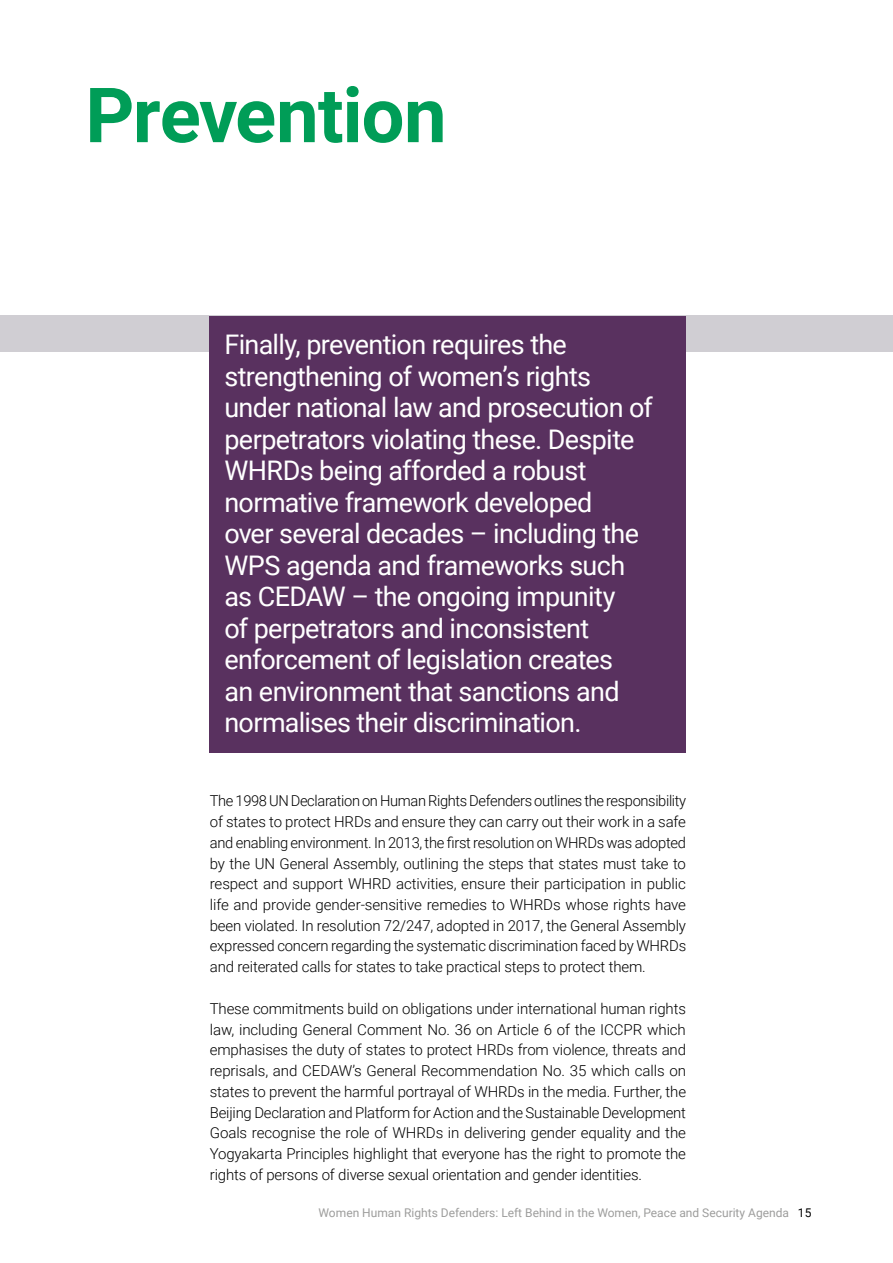
<style>
.page{position:relative;width:893px;height:1263px;background:#fff}
.page>*{position:absolute;margin:0;border:0;box-sizing:border-box;transform-origin:0 0}
.t1{font:700 76.2px "Roboto";letter-spacing:-.015em;color:#009d57}
.t2{font:27px/31.5px "Roboto";letter-spacing:-.025em;color:#fff}
.t3{font:300 15px/20.7px "Roboto";letter-spacing:-.01em;color:#000;text-align:justify}
.t4{font:12px "Roboto";color:#9d9d9c}
.s1{color:#000}
</style>
<div class="page">
<div style="left:0;top:316px;width:893px;height:36px;background:#d0ced3"></div>
<div style="left:209px;top:316px;width:476px;height:437px;background:#59315f"></div>
<h1 class="t1" style="left:85px;top:62px;width:363px">Prevention</h1>
<p class="t2" style="left:224px;top:328px;width:430px">Finally, prevention requires the strengthening of women’s rights under national law and prosecution of perpetrators violating these. Despite WHRDs being afforded a robust normative framework developed<br>over several decades – including the WPS agenda and frameworks such as CEDAW – the ongoing impunity<br>of perpetrators and inconsistent enforcement of legislation creates<br>an environment that sanctions and normalises their discrimination.</p>
<p class="t3" style="left:210px;top:790px;width:478px">The 1998 UN Declaration on Human Rights Defenders outlines the responsibility of states to protect HRDs and ensure they can carry out their work in a safe and enabling environment. In 2013, the first resolution on WHRDs was adopted by the UN General Assembly, outlining the steps that states must take to respect and support WHRD activities, ensure their participation in public life and provide gender-sensitive remedies to WHRDs whose rights have been violated. In resolution 72/247, adopted in 2017, the General Assembly expressed concern regarding the systematic discrimination faced by WHRDs and reiterated calls for states to take practical steps to protect them.</p>
<p class="t3" style="left:210px;top:998px;width:478px">These commitments build on obligations under international human rights law, including General Comment No. 36 on Article 6 of the ICCPR which emphasises the duty of states to protect HRDs from violence, threats and reprisals, and CEDAW’s General Recommendation No. 35 which calls on states to prevent the harmful portrayal of WHRDs in the media. Further, the Beijing Declaration and Platform for Action and the Sustainable Development Goals recognise the role of WHRDs in delivering gender equality and the Yogyakarta Principles highlight that everyone has the right to promote the rights of persons of diverse sexual orientation and gender identities.</p>
<p class="t4" style="left:318px;top:1204px;width:494px">Women Human Rights Defenders: Left Behind in the Women, Peace and Security Agenda <span class="s1">15</span></p>
</div>
